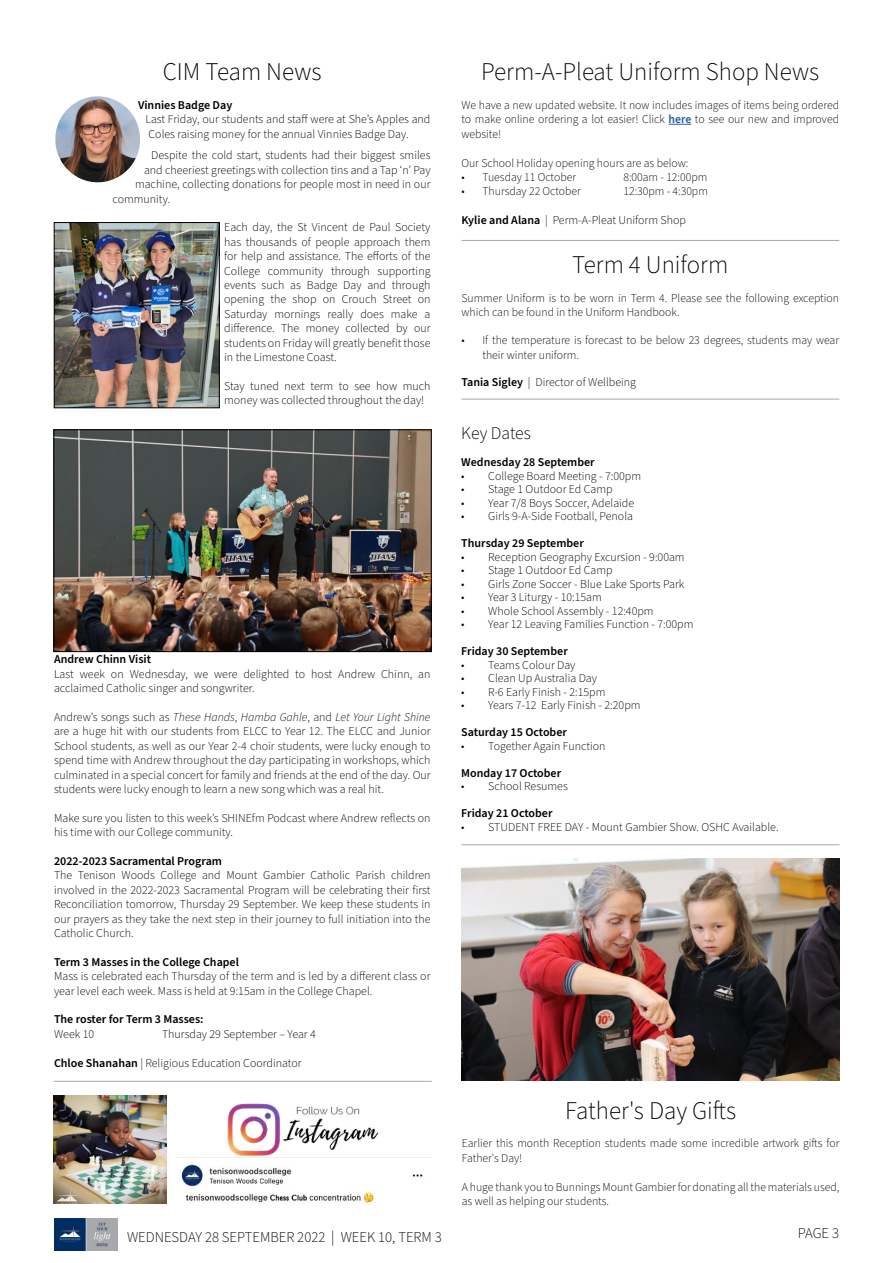
<style>
.page{position:relative;width:893px;height:1263px;background:#fff}
.page>*{position:absolute;margin:0;border:0;box-sizing:border-box;transform-origin:0 0}
.t1{font:300 25.5px "Source Sans Pro";color:#060606}
.t2{font:300 25.5px "Source Sans Pro";color:#000}
.t3{font:300 18px "Source Sans Pro";color:#060606}
.t4{font:300 15px "Source Sans Pro";color:#060606}
.t5{font:300 12px/14.4px "Source Sans Pro";color:#000}
.t6{font:300 12px/14.4px "Source Sans Pro";color:#060606}
.t7{font:600 12px "Source Sans Pro";color:#000}
.s1{font-style:italic}
.s2{font-weight:600}
.s3{font-weight:600;color:#235e9f}
</style>
<div class="page">
<img style="left:54px;top:1218px;width:64px;height:32px">
<img style="left:55px;top:96px;width:85px;height:86px">
<img style="left:56px;top:432px;width:373px;height:218px">
<div style="left:54px;top:430px;width:377px;height:222px;border:1px solid #000"></div>
<svg style="left:668px;top:124px;width:23px;height:1px"></svg>
<hr style="left:54px;top:1081px;width:378px;height:1px;background:#a7a9ac">
<img style="left:56px;top:224px;width:161px;height:182px">
<div style="left:54px;top:222px;width:165px;height:186px;border:1px solid #000"></div>
<hr style="left:461px;top:399px;width:378px;height:1px;background:#a7a9ac">
<hr style="left:461px;top:240px;width:378px;height:1px;background:#a7a9ac">
<hr style="left:461px;top:844px;width:378px;height:1px;background:#a7a9ac">
<img style="left:54px;top:1095px;width:113px;height:109px">
<img style="left:181px;top:1164px;width:242px;height:23px">
<img style="left:225px;top:1103px;width:157px;height:55px">
<img style="left:185px;top:1188px;width:189px;height:15px">
<img style="left:462px;top:859px;width:377px;height:221px">
<h1 class="t2" style="left:163px;top:55px;width:160px">CIM Team News</h1>
<p class="t7" style="left:138px;top:97px;width:96px">Vinnies Badge Day</p>
<p class="t5" style="left:146px;top:113px;width:286px">Last Friday, our students and staff were at She’s Apples and<br>Coles raising money for the annual Vinnies Badge Day.</p>
<p class="t5" style="left:151px;top:149px;width:281px">Despite the cold start, students had their biggest smiles</p>
<p class="t5" style="left:144px;top:163px;width:288px">and cheeriest greetings with collection tins and a Tap ‘n’ Pay</p>
<p class="t5" style="left:135px;top:177px;width:297px">machine, collecting donations for people most in need in our</p>
<p class="t5" style="left:112px;top:192px;width:59px">community.</p>
<p class="t5" style="left:224px;top:221px;width:208px;text-align:justify">Each day, the St Vincent de Paul Society has thousands of people approach them for help and assistance. The efforts of the College community through supporting events such as Badge Day and through opening the shop on Crouch Street on Saturday mornings really does make a difference. The money collected by our students on Friday will greatly benefit those in the Limestone Coast.</p>
<p class="t5" style="left:224px;top:379px;width:208px">Stay tuned next term to see how much money was collected throughout the day!</p>
<p class="t7" style="left:54px;top:651px;width:99px">Andrew Chinn Visit</p>
<p class="t5" style="left:54px;top:667px;width:378px">Last week on Wednesday, we were delighted to host Andrew Chinn, an acclaimed Catholic singer and songwriter.</p>
<p class="t5" style="left:54px;top:710px;width:378px;text-align:justify">Andrew’s songs such as <span class="s1">These Hands</span>, <span class="s1">Hamba Gahle</span>, and <span class="s1">Let Your Light Shine </span>are a huge hit with our students from ELCC to Year 12. The ELCC and Junior School students, as well as our Year 2-4 choir students, were lucky enough to spend time with Andrew throughout the day participating in workshops, which culminated in a special concert for family and friends at the end of the day. Our students were lucky enough to learn a new song which was a real hit.</p>
<p class="t5" style="left:54px;top:811px;width:378px">Make sure you listen to this week’s SHINEfm Podcast where Andrew reflects on his time with our College community.</p>
<p class="t7" style="left:54px;top:853px;width:169px">2022-2023 Sacramental Program</p>
<p class="t5" style="left:54px;top:869px;width:378px;text-align:justify">The Tenison Woods College and Mount Gambier Catholic Parish children involved in the 2022-2023 Sacramental Program will be celebrating their first Reconciliation tomorrow, Thursday 29 September. We keep these students in our prayers as they take the next step in their journey to full initiation into the Catholic Church.</p>
<p class="t7" style="left:54px;top:954px;width:186px">Term 3 Masses in the College Chapel</p>
<p class="t5" style="left:54px;top:969px;width:378px">Mass is celebrated each Thursday of the term and is led by a different class or year level each week. Mass is held at 9:15am in the College Chapel.</p>
<p class="t7" style="left:54px;top:1011px;width:151px">The roster for Term 3 Masses:</p>
<p class="t5" style="left:54px;top:1027px;width:42px">Week 10</p>
<p class="t5" style="left:162px;top:1027px;width:155px">Thursday 29 September – Year 4</p>
<p class="t5" style="left:54px;top:1056px;width:249px"><span class="s2">Chloe Shanahan</span> | Religious Education Coordinator</p>
<p class="t4" style="left:127px;top:1227px;width:316px">WEDNESDAY 28 SEPTEMBER 2022 | WEEK 10, TERM 3</p>
<h1 class="t1" style="left:481px;top:55px;width:340px">Perm-A-Pleat Uniform Shop News</h1>
<p class="t6" style="left:461px;top:98px;width:379px;text-align:justify">We have a new updated website. It now includes images of items being ordered to make online ordering a lot easier! Click <span class="s3">here</span> to see our new and improved website!</p>
<p class="t6" style="left:461px;top:156px;width:228px">Our School Holiday opening hours are as below:</p>
<p class="t6" style="left:461px;top:170px;width:116px">• Tuesday 11 October</p>
<p class="t6" style="left:623px;top:170px;width:85px">8:00am - 12:00pm</p>
<p class="t6" style="left:461px;top:185px;width:121px">• Thursday 22 October</p>
<p class="t6" style="left:623px;top:185px;width:86px">12:30pm - 4:30pm</p>
<p class="t5" style="left:461px;top:213px;width:226px"><span class="s2">Kylie and Alana</span> | Perm-A-Pleat Uniform Shop</p>
<h1 class="t1" style="left:572px;top:248px;width:158px">Term 4 Uniform</h1>
<p class="t6" style="left:461px;top:291px;width:379px">Summer Uniform is to be worn in Term 4. Please see the following exception which can be found in the Uniform Handbook.</p>
<p class="t6" style="left:482px;top:333px;width:358px;text-indent:-21px">• If the temperature is forecast to be below 23 degrees, students may wear their winter uniform.</p>
<p class="t5" style="left:461px;top:375px;width:176px"><span class="s2">Tania Sigley</span> | Director of Wellbeing</p>
<h2 class="t3" style="left:461px;top:421px;width:71px">Key Dates</h2>
<p class="t7" style="left:461px;top:454px;width:135px">Wednesday 28 September</p>
<p class="t5" style="left:461px;top:469px;width:181px">• College Board Meeting - 7:00pm</p>
<p class="t5" style="left:461px;top:482px;width:153px">• Stage 1 Outdoor Ed Camp</p>
<p class="t5" style="left:461px;top:496px;width:174px">• Year 7/8 Boys Soccer, Adelaide</p>
<p class="t5" style="left:461px;top:509px;width:173px">• Girls 9-A-Side Football, Penola</p>
<p class="t7" style="left:461px;top:535px;width:124px">Thursday 29 September</p>
<p class="t5" style="left:461px;top:550px;width:225px">• Reception Geography Excursion - 9:00am</p>
<p class="t5" style="left:461px;top:563px;width:153px">• Stage 1 Outdoor Ed Camp</p>
<p class="t5" style="left:461px;top:577px;width:225px">• Girls Zone Soccer - Blue Lake Sports Park</p>
<p class="t5" style="left:461px;top:590px;width:142px">• Year 3 Liturgy - 10:15am</p>
<p class="t5" style="left:461px;top:604px;width:194px">• Whole School Assembly - 12:40pm</p>
<p class="t5" style="left:461px;top:617px;width:234px">• Year 12 Leaving Families Function - 7:00pm</p>
<p class="t7" style="left:461px;top:643px;width:108px">Friday 30 September</p>
<p class="t5" style="left:461px;top:658px;width:116px">• Teams Colour Day</p>
<p class="t5" style="left:461px;top:671px;width:137px">• Clean Up Australia Day</p>
<p class="t5" style="left:461px;top:685px;width:146px">• R-6 Early Finish - 2:15pm</p>
<p class="t5" style="left:461px;top:698px;width:181px">• Years 7-12 Early Finish - 2:20pm</p>
<p class="t7" style="left:461px;top:724px;width:107px">Saturday 15 October</p>
<p class="t5" style="left:461px;top:739px;width:146px">• Together Again Function</p>
<p class="t7" style="left:461px;top:765px;width:101px">Monday 17 October</p>
<p class="t5" style="left:461px;top:779px;width:108px">• School Resumes</p>
<p class="t7" style="left:461px;top:805px;width:93px">Friday 21 October</p>
<p class="t5" style="left:461px;top:820px;width:319px">• STUDENT FREE DAY - Mount Gambier Show. OSHC Available.</p>
<h1 class="t1" style="left:565px;top:1093px;width:173px">Father's Day Gifts</h1>
<p class="t6" style="left:462px;top:1136px;width:379px">Earlier this month Reception students made some incredible artwork gifts for<br>Father's Day!</p>
<p class="t6" style="left:462px;top:1180px;width:379px">A huge thank you to Bunnings Mount Gambier for donating all the materials used, as well as helping our students.</p>
<p class="t4" style="left:798px;top:1223px;width:43px">PAGE 3</p>
</div>
